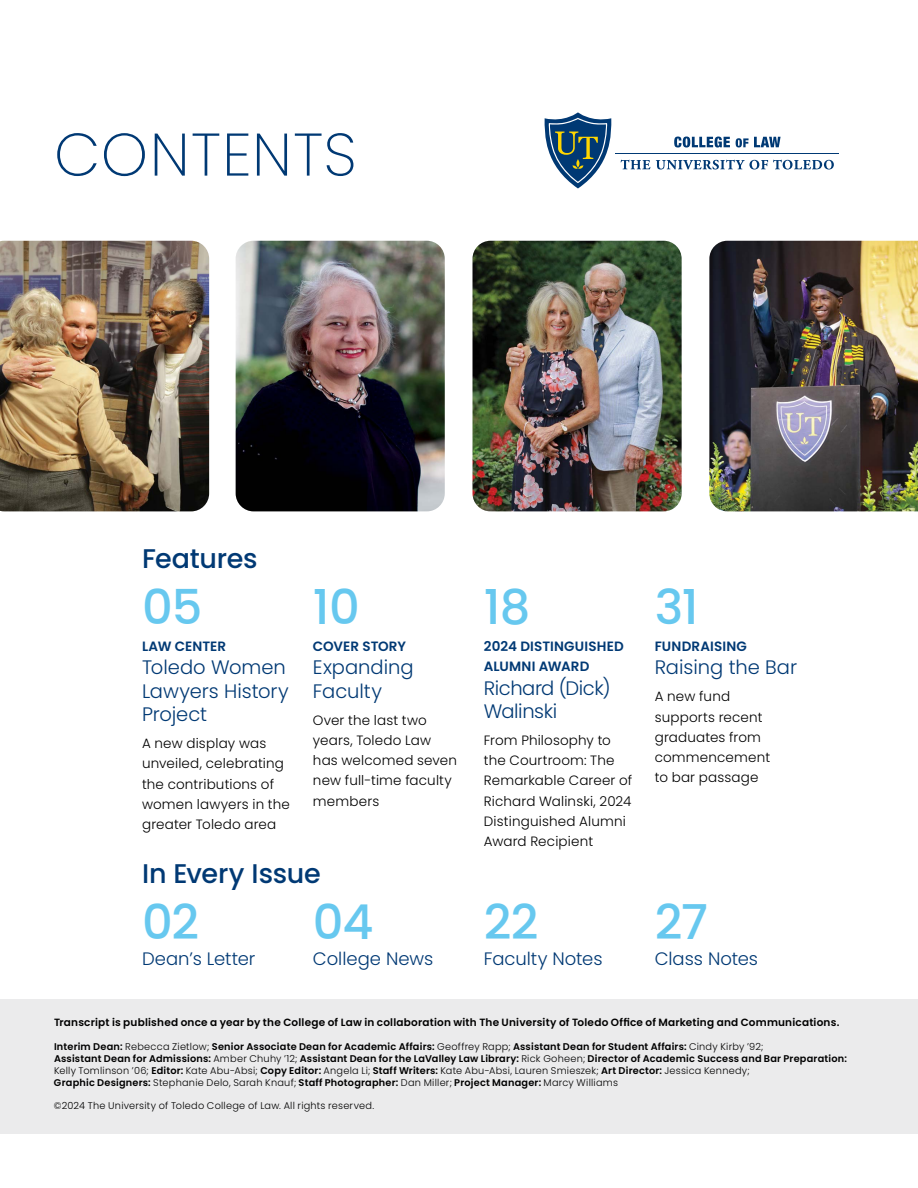
<style>
.page{position:relative;width:918px;height:1188px;background:#fff}
.page>*{position:absolute;margin:0;border:0;box-sizing:border-box;transform-origin:0 0}
.t1{font:200 60px "Poppins";letter-spacing:.02em;color:#003974}
.t2{font:500 48px "Poppins";letter-spacing:-.02em;color:#67c8ef}
.t3{font:500 27px "Poppins";letter-spacing:-.01em;color:#003974}
.t4{font:300 19.5px/23.4px "Poppins";color:#003974}
.t5{font:300 19.5px/23.4px "Poppins";letter-spacing:-.02em;color:#003974}
.t6{font:300 18px "Poppins";color:#003974}
.t7{font:300 13.5px/20.2px "Poppins";letter-spacing:.01em;color:#000}
.t8{font:600 13.5px/20.2px "Poppins";letter-spacing:.015em;color:#003974}
.t9{font:600 13.5px "Poppins";letter-spacing:-.005em;color:#003974}
.t10{font:600 10.5px "Poppins";letter-spacing:.015em;color:#000}
.t11{font:600 9.75px/12px "Poppins";letter-spacing:.02em;color:#000}
.t12{font:300 9.75px "Poppins";letter-spacing:.025em;color:#000}
.s1{font-weight:300}
</style>
<div class="page">
<svg style="left:544px;top:112px;width:68px;height:76px"></svg>
<svg style="left:674px;top:137px;width:56px;height:11px"></svg>
<svg style="left:736px;top:137px;width:45px;height:10px"></svg>
<hr style="left:616px;top:153px;width:223px;height:1px;background:#003974">
<svg style="left:621px;top:160px;width:29px;height:9px"></svg>
<svg style="left:656px;top:160px;width:178px;height:10px"></svg>
<img style="left:0;top:241px;width:209px;height:270px">
<img style="left:709px;top:241px;width:209px;height:270px">
<img style="left:236px;top:241px;width:209px;height:270px">
<img style="left:472px;top:241px;width:210px;height:270px">
<div style="left:0;top:999px;width:918px;height:135px;background:#ebebec"></div>
<h1 class="t1" style="left:54px;top:120px;width:304px">CONTENTS</h1>
<h6 class="t3" style="left:142px;top:543px;width:117px">Features</h6>
<h1 class="t2" style="left:142px;top:579px;width:62px">05</h1>
<h2 class="t8" style="left:142px;top:636px;width:86px">LAW CENTER</h2>
<h2 class="t4" style="left:142px;top:656px;width:148px">Toledo Women<br>Lawyers History<br>Project</h2>
<h2 class="t7" style="left:142px;top:733px;width:149px">A new display was unveiled, celebrating the contributions of women lawyers in the greater Toledo area</h2>
<h2 class="t2" style="left:313px;top:579px;width:48px">10</h2>
<h3 class="t9" style="left:313px;top:638px;width:94px">COVER STORY</h3>
<h3 class="t4" style="left:313px;top:656px;width:102px">Expanding<br>Faculty</h3>
<h3 class="t7" style="left:313px;top:710px;width:146px">Over the last two years, Toledo Law has welcomed seven new full-time faculty members</h3>
<h1 class="t3" style="left:142px;top:858px;width:180px">In Every Issue</h1>
<h2 class="t2" style="left:142px;top:894px;width:59px">02</h2>
<h6 class="t6" style="left:142px;top:948px;width:115px">Dean’s Letter</h6>
<h3 class="t2" style="left:313px;top:894px;width:62px">04</h3>
<h5 class="t6" style="left:313px;top:948px;width:122px">College News</h5>
<h1 class="t2" style="left:484px;top:579px;width:48px">18</h1>
<h3 class="t8" style="left:484px;top:636px;width:142px">2024 DISTINGUISHED<br>ALUMNI AWARD</h3>
<h3 class="t5" style="left:484px;top:676px;width:128px">Richard (Dick)<br>Walinski</h3>
<h3 class="t7" style="left:484px;top:730px;width:150px">From Philosophy to the Courtroom: The<br>Remarkable Career of<br>Richard Walinski, 2024<br>Distinguished Alumni<br>Award Recipient</h3>
<h1 class="t2" style="left:484px;top:894px;width:56px">22</h1>
<h2 class="t6" style="left:484px;top:948px;width:120px">Faculty Notes</h2>
<h3 class="t2" style="left:655px;top:579px;width:45px">31</h3>
<h4 class="t8" style="left:655px;top:636px;width:94px">FUNDRAISING</h4>
<h4 class="t4" style="left:655px;top:656px;width:144px">Raising the Bar</h4>
<h4 class="t7" style="left:655px;top:687px;width:117px">A new fund supports recent graduates from commencement to bar passage</h4>
<h3 class="t2" style="left:655px;top:894px;width:55px">27</h3>
<h4 class="t6" style="left:655px;top:948px;width:105px">Class Notes</h4>
<h1 class="t10" style="left:54px;top:1017px;width:787px">Transcript is published once a year by the College of Law in collaboration with The University of Toledo Office of Marketing and Communications.</h1>
<h2 class="t11" style="left:54px;top:1040px;width:794px">Interim Dean: <span class="s1">Rebecca Zietlow;</span> Senior Associate Dean for Academic Affairs: <span class="s1">Geoffrey Rapp;</span> Assistant Dean for Student Affairs: <span class="s1">Cindy Kirby ’92;<br></span>Assistant Dean for Admissions: <span class="s1">Amber Chuhy ’12;</span> Assistant Dean for the LaValley Law Library: <span class="s1">Rick Goheen;</span> Director of Academic Success and Bar Preparation:<br><span class="s1">Kelly Tomlinson ’06;</span> Editor: <span class="s1">Kate Abu-Absi;</span> Copy Editor: <span class="s1">Angela Li;</span> Staff Writers: <span class="s1">Kate Abu-Absi, Lauren Smieszek;</span> Art Director: <span class="s1">Jessica Kennedy;<br></span>Graphic Designers: <span class="s1">Stephanie Delo, Sarah Knauf;</span> Staff Photographer: <span class="s1">Dan Miller;</span> Project Manager: <span class="s1">Marcy Williams</span></h2>
<h3 class="t12" style="left:54px;top:1100px;width:322px">©2024 The University of Toledo College of Law. All rights reserved.</h3>
</div>
